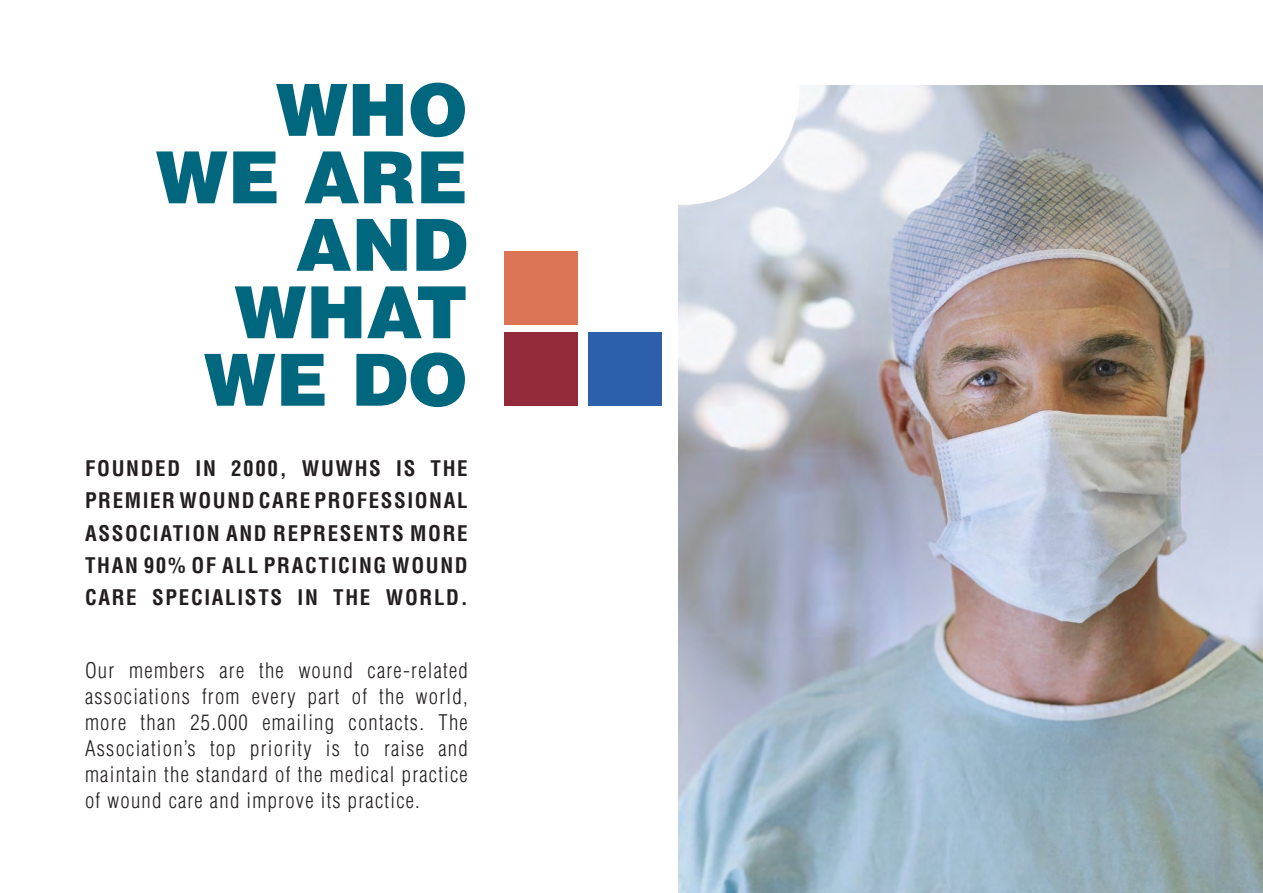
<style>
.page{position:relative;width:1263px;height:893px;background:#fff}
.page>*{position:absolute;margin:0;border:0;box-sizing:border-box;transform-origin:0 0}
.t1{font:900 72px "Helvetica";color:#00677f}
.t2{font:300 condensed 21px/26px "Helvetica";letter-spacing:.06em;color:#231f20;text-align:justify}
.t3{font:700 condensed 21px/32.2px "Helvetica";letter-spacing:.08em;color:#231f20;text-align:justify}
</style>
<div class="page">
<div style="left:504px;top:251px;width:73px;height:74px;background:#dc7556"></div>
<div style="left:504px;top:332px;width:73px;height:74px;background:#922a3b"></div>
<div style="left:588px;top:332px;width:74px;height:74px;background:#2e5fac"></div>
<img style="left:679px;top:86px;width:584px;height:807px">
<svg style="left:679px;top:86px;width:120px;height:119px"></svg>
<p class="t1" style="left:276px;top:63px;width:193px">WHO</p>
<p class="t1" style="left:156px;top:130px;width:313px">WE ARE</p>
<p class="t1" style="left:296px;top:198px;width:174px">AND</p>
<p class="t1" style="left:234px;top:265px;width:235px">WHAT</p>
<p class="t1" style="left:204px;top:333px;width:265px">WE DO</p>
<p class="t3" style="left:85px;top:452px;width:384px">FOUNDED IN 2000, WUWHS IS THE PREMIER WOUND CARE PROFESSIONAL ASSOCIATION AND REPRESENTS MORE THAN 90% OF ALL PRACTICING WOUND CARE SPECIALISTS IN THE WORLD.</p>
<p class="t2" style="left:85px;top:658px;width:384px">Our members are the wound care-related associations from every part of the world, more than 25.000 emailing contacts. The Association’s top priority is to raise and maintain the standard of the medical practice of wound care and improve its practice.</p>
</div>
